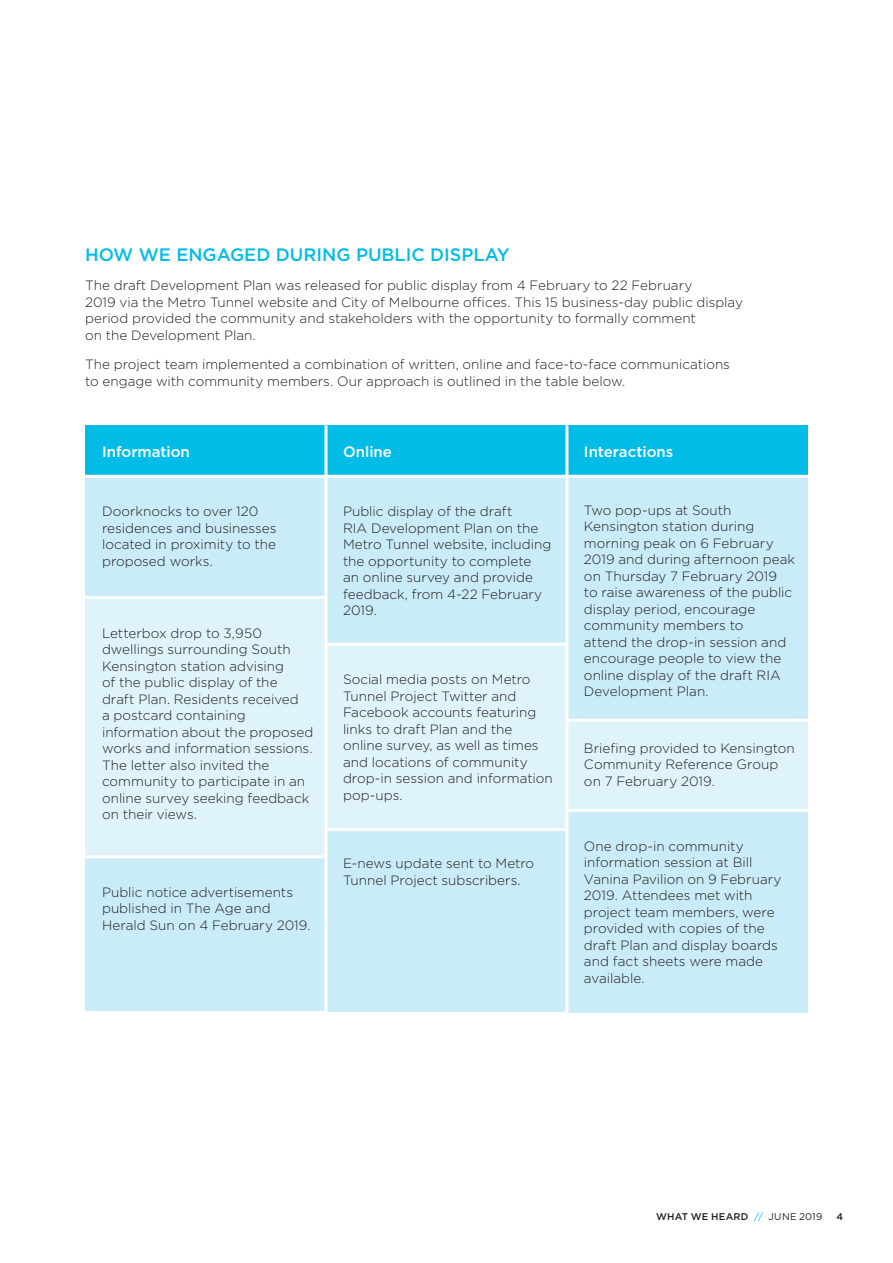
<style>
.page{position:relative;width:893px;height:1263px;background:#fff}
.page>*{position:absolute;margin:0;border:0;box-sizing:border-box;transform-origin:0 0}
.t1{font:500 18px "Gotham";color:#02bce8}
.t2{font:500 15px "Gotham";color:#fff}
.BODY_COPY{font:300 13.5px/16.5px "Gotham";color:#231f20}
.BODY_COPY-2{font:500 9.75px "Gotham";letter-spacing:.015em;color:#231f20}
.s1{font-weight:400;color:#02bce8}
.s2{font-weight:400}
</style>
<div class="page">
<div style="left:567px;top:713px;width:241px;height:98px;background:#def3fa"></div>
<div style="left:85px;top:476px;width:241px;height:121px;background:#caebf8"></div>
<div style="left:85px;top:597px;width:241px;height:260px;background:#def3fa"></div>
<div style="left:326px;top:476px;width:241px;height:168px;background:#caebf8"></div>
<div style="left:326px;top:644px;width:241px;height:184px;background:#def3fa"></div>
<div style="left:326px;top:828px;width:241px;height:184px;background:#caebf8"></div>
<div style="left:567px;top:810px;width:241px;height:202px;background:#caebf8"></div>
<div style="left:567px;top:475px;width:241px;height:244px;background:#caebf8"></div>
<div style="left:85px;top:425px;width:241px;height:51px;background:#02bce8"></div>
<div style="left:326px;top:425px;width:241px;height:51px;background:#02bce8"></div>
<div style="left:567px;top:425px;width:241px;height:51px;background:#02bce8"></div>
<hr style="left:565px;top:425px;width:3px;height:587px;background:#fff">
<hr style="left:85px;top:475px;width:723px;height:3px;background:#fff">
<hr style="left:85px;top:596px;width:241px;height:3px;background:#fff">
<hr style="left:326px;top:643px;width:241px;height:3px;background:#fff">
<hr style="left:326px;top:828px;width:241px;height:3px;background:#fff">
<hr style="left:568px;top:719px;width:241px;height:3px;background:#fff">
<hr style="left:567px;top:809px;width:241px;height:3px;background:#fff">
<div style="left:85px;top:857px;width:241px;height:154px;background:#caebf8"></div>
<hr style="left:85px;top:855px;width:241px;height:3px;background:#fff">
<hr style="left:324px;top:425px;width:3px;height:587px;background:#fff">
<h4 class="t1" style="left:85px;top:243px;width:426px">HOW WE ENGAGED DURING PUBLIC DISPLAY</h4>
<p class="BODY_COPY" style="left:85px;top:277px;width:659px">The draft Development Plan was released for public display from 4 February to 22 February<br>2019 via the Metro Tunnel website and City of Melbourne offices. This 15 business-day public display period provided the community and stakeholders with the opportunity to formally comment<br>on the Development Plan.</p>
<p class="BODY_COPY" style="left:85px;top:356px;width:646px">The project team implemented a combination of written, online and face-to-face communications to engage with community members. Our approach is outlined in the table below.</p>
<h3 class="t2" style="left:102px;top:442px;width:89px">Information</h3>
<h3 class="t2" style="left:343px;top:442px;width:50px">Online</h3>
<h3 class="t2" style="left:584px;top:442px;width:91px">Interactions</h3>
<p class="BODY_COPY" style="left:102px;top:503px;width:176px">Doorknocks to over 120 residences and businesses located in proximity to the proposed works.</p>
<p class="BODY_COPY" style="left:102px;top:624px;width:213px">Letterbox drop to 3,950 dwellings surrounding South<br>Kensington station advising<br>of the public display of the draft Plan. Residents received<br>a postcard containing information about the proposed works and information sessions.<br>The letter also invited the community to participate in an online survey seeking feedback on their views.</p>
<p class="BODY_COPY" style="left:102px;top:883px;width:210px">Public notice advertisements published in The Age and<br>Herald Sun on 4 February 2019.</p>
<p class="BODY_COPY" style="left:343px;top:503px;width:210px">Public display of the draft<br>RIA Development Plan on the<br>Metro Tunnel website, including the opportunity to complete<br>an online survey and provide feedback, from 4-22 February<br>2019.</p>
<p class="BODY_COPY" style="left:343px;top:671px;width:211px">Social media posts on Metro<br>Tunnel Project Twitter and<br>Facebook accounts featuring links to draft Plan and the online survey, as well as times and locations of community drop-in session and information pop-ups.</p>
<p class="BODY_COPY" style="left:343px;top:855px;width:193px">E-news update sent to Metro<br>Tunnel Project subscribers.</p>
<p class="BODY_COPY" style="left:584px;top:501px;width:213px">Two pop-ups at South<br>Kensington station during morning peak on 6 February<br>2019 and during afternoon peak on Thursday 7 February 2019<br>to raise awareness of the public display period, encourage community members to<br>attend the drop-in session and encourage people to view the online display of the draft RIA<br>Development Plan.</p>
<p class="BODY_COPY" style="left:584px;top:739px;width:212px">Briefing provided to Kensington<br>Community Reference Group on 7 February 2019.</p>
<p class="BODY_COPY" style="left:584px;top:837px;width:199px">One drop-in community information session at Bill<br>Vanina Pavilion on 9 February<br>2019. Attendees met with project team members, were provided with copies of the draft Plan and display boards and fact sheets were made available.</p>
<p class="BODY_COPY-2" style="left:656px;top:1210px;width:168px">WHAT WE HEARD <span class="s1">//</span> <span class="s2">JUNE 2019</span></p>
<p class="BODY_COPY-2" style="left:836px;top:1210px;width:8px">4</p>
</div>
